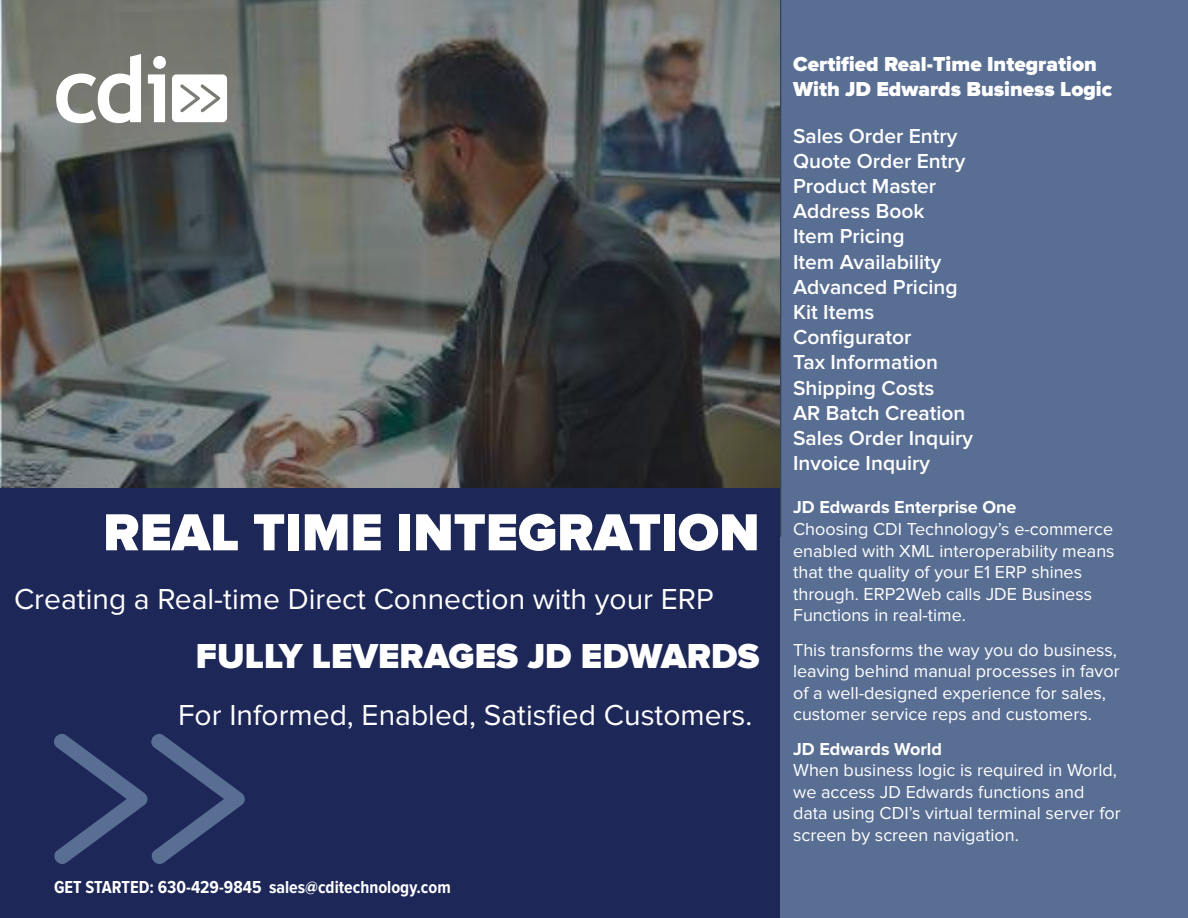
<style>
.page{position:relative;width:1188px;height:918px;background:#fff}
.page>*{position:absolute;margin:0;border:0;box-sizing:border-box;transform-origin:0 0}
.t1{font:900 54px "Proxima Nova";color:#fff}
.t2{font:900 36px "Proxima Nova";color:#fff}
.t3{font:30px "Proxima Nova";color:#fff}
.t4{font:600 21px/25.2px "Proxima Nova";color:#fff}
.t5{font:900 21px/25.2px "Proxima Nova";color:#fff}
.t6{font:18px/21.6px "Proxima Nova";color:#fff}
.t7{font:700 18px "Proxima Nova Cond";color:#fff}
.t8{font:700 18px "Proxima Nova";color:#fff}
</style>
<div class="page">
<div style="left:752px;top:0;width:436px;height:918px;background:#596e93"></div>
<svg style="left:2px;top:0;width:779px;height:537px;background:#595c5b"></svg>
<svg style="left:56px;top:54px;width:85px;height:69px"></svg>
<svg style="left:148px;top:56px;width:18px;height:66px"></svg>
<svg style="left:172px;top:74px;width:55px;height:48px"></svg>
<div style="left:0;top:488px;width:780px;height:430px;background:#1d2758"></div>
<svg style="left:54px;top:734px;width:191px;height:130px"></svg>
<h1 class="t1" style="left:103px;top:510px;width:658px">REAL TIME INTEGRATION</h1>
<h3 class="t3" style="left:14px;top:587px;width:701px">Creating a Real-time Direct Connection with your ERP</h3>
<h2 class="t2" style="left:196px;top:641px;width:565px">FULLY LEVERAGES JD EDWARDS</h2>
<h3 class="t3" style="left:178px;top:703px;width:576px">For Informed, Enabled, Satisfied Customers.</h3>
<p class="t7" style="left:54px;top:879px;width:398px">GET STARTED: 630-429-9845 sales@cditechnology.com</p>
<p class="t5" style="left:793px;top:52px;width:321px">Certified Real-Time Integration<br>With JD Edwards Business Logic</p>
<p class="t4" style="left:793px;top:124px;width:182px">Sales Order Entry<br>Quote Order Entry<br>Product Master<br>Address Book<br>Item Pricing<br>Item Availability<br>Advanced Pricing<br>Kit Items<br>Configurator<br>Tax Information<br>Shipping Costs<br>AR Batch Creation<br>Sales Order Inquiry<br>Invoice Inquiry</p>
<p class="t8" style="left:793px;top:500px;width:225px">JD Edwards Enterprise One</p>
<p class="t6" style="left:793px;top:519px;width:323px">Choosing CDI Technology’s e-commerce enabled with XML interoperability means that the quality of your E1 ERP shines through. ERP2Web calls JDE Business Functions in real-time.</p>
<p class="t6" style="left:793px;top:640px;width:328px">This transforms the way you do business, leaving behind manual processes in favor of a well-designed experience for sales, customer service reps and customers.</p>
<p class="t8" style="left:793px;top:741px;width:150px">JD Edwards World</p>
<p class="t6" style="left:793px;top:760px;width:329px">When business logic is required in World, we access JD Edwards functions and data using CDI’s virtual terminal server for screen by screen navigation.</p>
</div>
